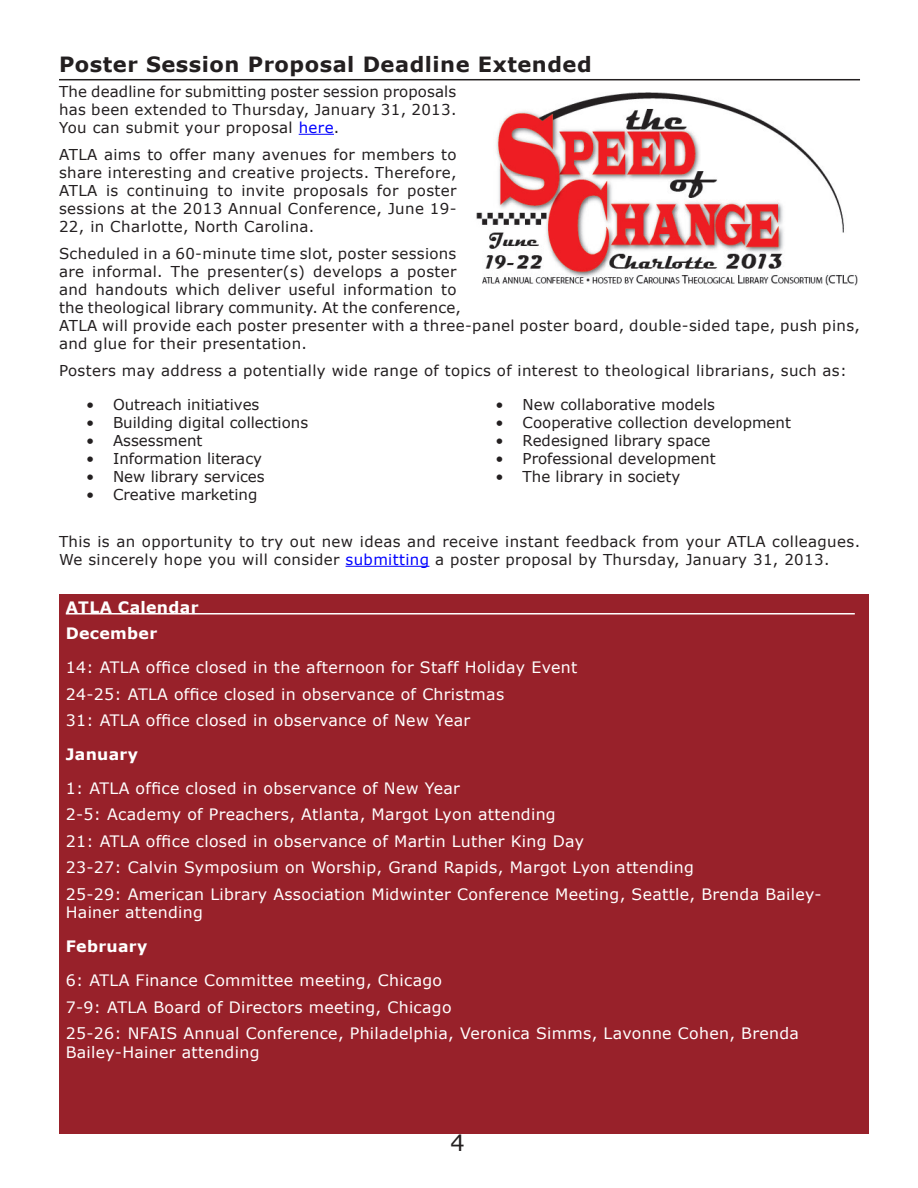
<style>
.page{position:relative;width:918px;height:1188px;background:#fff}
.page>*{position:absolute;margin:0;border:0;box-sizing:border-box;transform-origin:0 0}
.t1{font:22.5px "Verdana";color:#231f20}
.Headline{font:700 21px "Verdana";letter-spacing:.025em;color:#231f20}
.t2{font:15.75px/18.9px "Verdana";letter-spacing:.02em;color:#fff}
.t3{font:700 15.75px "Verdana";letter-spacing:.02em;color:#fff}
.bullett{font:15px/18px "Verdana";letter-spacing:.025em;color:#231f20;text-align:justify}
.bullett-2{font:15px "Verdana";color:#231f20}
.s1{color:#00f}
</style>
<div class="page">
<hr style="left:59px;top:79px;width:801px;height:1px;background:#231f20">
<hr style="left:299px;top:134px;width:35px;height:1px;background:#00f">
<hr style="left:346px;top:566px;width:83px;height:1px;background:#00f">
<img style="left:476px;top:93px;width:382px;height:193px">
<div style="left:59px;top:594px;width:809px;height:540px;background:#98212a"></div>
<hr style="left:66px;top:613px;width:789px;height:2px;background:#fff">
<p class="Headline" style="left:59px;top:50px;width:534px">Poster Session Proposal Deadline Extended</p>
<p class="bullett" style="left:59px;top:82px;width:399px">The deadline for submitting poster session proposals has been extended to Thursday, January 31, 2013.<br>You can submit your proposal <span class="s1">here</span>.</p>
<p class="bullett" style="left:59px;top:145px;width:399px">ATLA aims to offer many avenues for members to share interesting and creative projects. Therefore, ATLA is continuing to invite proposals for poster sessions at the 2013 Annual Conference, June 19- 22, in Charlotte, North Carolina.</p>
<p class="bullett" style="left:59px;top:244px;width:803px;text-align:left">Scheduled in a 60-minute time slot, poster sessions<br>are informal. The presenter(s) develops a poster<br>and handouts which deliver useful information to<br>the theological library community. At the conference,<br>ATLA will provide each poster presenter with a three-panel poster board, double-sided tape, push pins, and glue for their presentation.</p>
<p class="bullett" style="left:59px;top:361px;width:789px">Posters may address a potentially wide range of topics of interest to theological librarians, such as:</p>
<p class="bullett-2" style="left:86px;top:394px;width:175px">• Outreach initiatives</p>
<p class="bullett-2" style="left:86px;top:412px;width:224px">• Building digital collections</p>
<p class="bullett-2" style="left:86px;top:430px;width:118px">• Assessment</p>
<p class="bullett-2" style="left:86px;top:448px;width:178px">• Information literacy</p>
<p class="bullett-2" style="left:86px;top:466px;width:180px">• New library services</p>
<p class="bullett-2" style="left:86px;top:484px;width:173px">• Creative marketing</p>
<p class="bullett-2" style="left:496px;top:394px;width:221px">• New collaborative models</p>
<p class="bullett-2" style="left:496px;top:412px;width:297px">• Cooperative collection development</p>
<p class="bullett-2" style="left:496px;top:430px;width:216px">• Redesigned library space</p>
<p class="bullett-2" style="left:496px;top:448px;width:221px">• Professional development</p>
<p class="bullett-2" style="left:496px;top:466px;width:186px">• The library in society</p>
<p class="bullett" style="left:59px;top:532px;width:803px">This is an opportunity to try out new ideas and receive instant feedback from your ATLA colleagues.<br>We sincerely hope you will consider <span class="s1">submitting</span> a poster proposal by Thursday, January 31, 2013.</p>
<p class="t3" style="left:66px;top:596px;width:134px">ATLA Calendar</p>
<p class="t3" style="left:66px;top:623px;width:93px">December</p>
<p class="t2" style="left:66px;top:658px;width:513px">14: ATLA office closed in the afternoon for Staff Holiday Event</p>
<p class="t2" style="left:66px;top:684px;width:440px">24-25: ATLA office closed in observance of Christmas</p>
<p class="t2" style="left:66px;top:711px;width:406px">31: ATLA office closed in observance of New Year</p>
<p class="t3" style="left:66px;top:743px;width:74px">January</p>
<p class="t2" style="left:66px;top:779px;width:396px">1: ATLA office closed in observance of New Year</p>
<p class="t2" style="left:66px;top:805px;width:492px">2-5: Academy of Preachers, Atlanta, Margot Lyon attending</p>
<p class="t2" style="left:66px;top:831px;width:520px">21: ATLA office closed in observance of Martin Luther King Day</p>
<p class="t2" style="left:66px;top:858px;width:630px">23-27: Calvin Symposium on Worship, Grand Rapids, Margot Lyon attending</p>
<p class="t2" style="left:66px;top:884px;width:757px">25-29: American Library Association Midwinter Conference Meeting, Seattle, Brenda Bailey-<br>Hainer attending</p>
<p class="t3" style="left:66px;top:935px;width:83px">February</p>
<p class="t2" style="left:66px;top:971px;width:378px">6: ATLA Finance Committee meeting, Chicago</p>
<p class="t2" style="left:66px;top:997px;width:387px">7-9: ATLA Board of Directors meeting, Chicago</p>
<p class="t2" style="left:66px;top:1024px;width:735px">25-26: NFAIS Annual Conference, Philadelphia, Veronica Simms, Lavonne Cohen, Brenda<br>Bailey-Hainer attending</p>
<h1 class="t1" style="left:450px;top:1128px;width:16px">4</h1>
</div>
